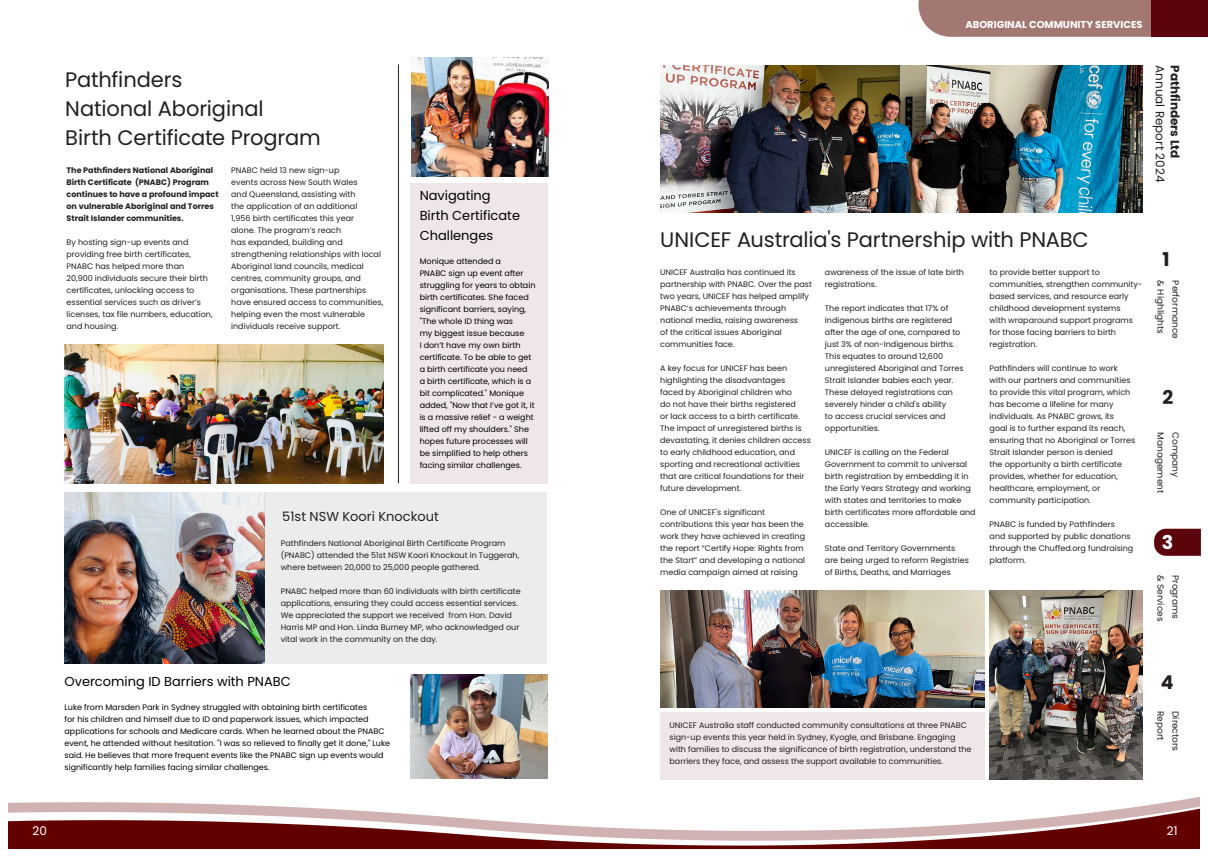
<style>
.page{position:relative;width:1208px;height:859px;background:#fff}
.page>*{position:absolute;margin:0;border:0;box-sizing:border-box;transform-origin:0 0}
.Headline_-_Bold__Align_Left{font:21px "Poppins";letter-spacing:-.005em;color:#231f20}
.t1{font:700 19px "Poppins";color:#231f20}
.Body_Text_-_Bold__Justify{font:700 19px "Poppins";color:#fff}
.Body_Text_-_Bold__Justify-2{font:13px/20px "Poppins";color:#000}
.Body_Text_-_Bold__Justify-3{font:13px "Poppins";color:#231f20}
.t2{font:12px "Poppins";color:#231f20}
.t3{font:700 12px "Poppins";color:#231f20}
.t4{font:12px "Poppins";color:#fff}
.Body_Text_-_Regular__Justify{font:700 10px "Poppins";color:#fff}
.t5{font:9px "Poppins";color:#231f20}
.Body_Text_-_Bold__Justify-4{font:8px/12px "Poppins";color:#231f20}
.Body_Text_-_Bold__Justify-5{font:8px/12px "Poppins";color:#000}
.Body_Text_-_Bold__Justify-6{font:700 8px/12px "Poppins";color:#231f20}
</style>
<div class="page">
<svg style="left:1154px;top:529px;width:46px;height:27px"></svg>
<div style="left:410px;top:183px;width:137px;height:300px;background:#eee6e7"></div>
<img style="left:9px;top:797px;width:1190px;height:52px">
<img style="left:64px;top:345px;width:319px;height:138px">
<img style="left:64px;top:492px;width:201px;height:171px">
<hr style="left:398px;top:64px;width:1px;height:419px;background:#231f20">
<img style="left:660px;top:65px;width:482px;height:148px">
<div style="left:918px;top:0;width:233px;height:37px;background:#a37872"></div>
<div style="left:1151px;top:0;width:57px;height:37px;background:#5b040b"></div>
<img style="left:410px;top:675px;width:137px;height:104px">
<img style="left:660px;top:590px;width:325px;height:118px">
<div style="left:660px;top:712px;width:325px;height:68px;background:#eee6e7"></div>
<img style="left:989px;top:590px;width:153px;height:190px">
<img style="left:411px;top:58px;width:137px;height:119px">
<div style="left:265px;top:492px;width:282px;height:171px;background:#ececec"></div>
<p class="Headline_-_Bold__Align_Left" style="left:65px;top:68px;width:119px">Pathfinders</p>
<p class="Headline_-_Bold__Align_Left" style="left:65px;top:97px;width:200px">National Aboriginal</p>
<p class="Headline_-_Bold__Align_Left" style="left:65px;top:126px;width:257px">Birth Certificate Program</p>
<p class="Body_Text_-_Bold__Justify-6" style="left:67px;top:164px;width:154px">The Pathfinders National Aboriginal Birth Certificate (PNABC) Program continues to have a profound impact on vulnerable Aboriginal and Torres Strait Islander communities.</p>
<p class="Body_Text_-_Bold__Justify-4" style="left:67px;top:236px;width:148px">By hosting sign-up events and providing free birth certificates,<br>PNABC has helped more than<br>20,900 individuals secure their birth certificates, unlocking access to essential services such as driver’s licenses, tax file numbers, education, and housing.</p>
<p class="Body_Text_-_Bold__Justify-4" style="left:231px;top:164px;width:153px">PNABC held 13 new sign-up<br>events across New South Wales<br>and Queensland, assisting with<br>the application of an additional<br>1,956 birth certificates this year<br>alone. The program’s reach<br>has expanded, building and strengthening relationships with local<br>Aboriginal land councils, medical centres, community groups, and organisations. These partnerships have ensured access to communities, helping even the most vulnerable individuals receive support.</p>
<p class="Body_Text_-_Bold__Justify-2" style="left:420px;top:186px;width:102px">Navigating<br>Birth Certificate<br>Challenges</p>
<p class="Body_Text_-_Bold__Justify-5" style="left:420px;top:255px;width:117px">Monique attended a<br>PNABC sign up event after struggling for years to obtain birth certificates. She faced significant barriers, saying, "The whole ID thing was<br>my biggest issue because<br>I don’t have my own birth certificate. To be able to get a birth certificate you need<br>a birth certificate, which is a bit complicated." Monique added, "Now that I’ve got it, it is a massive relief - a weight lifted off my shoulders." She hopes future processes will be simplified to help others facing similar challenges.</p>
<p class="Body_Text_-_Bold__Justify-3" style="left:282px;top:509px;width:158px">51st NSW Koori Knockout</p>
<p class="Body_Text_-_Bold__Justify-4" style="left:281px;top:537px;width:240px">Pathfinders National Aboriginal Birth Certificate Program (PNABC) attended the 51st NSW Koori Knockout in Tuggerah, where between 20,000 to 25,000 people gathered.</p>
<p class="Body_Text_-_Bold__Justify-4" style="left:281px;top:585px;width:241px">PNABC helped more than 60 individuals with birth certificate applications, ensuring they could access essential services.<br>We appreciated the support we received from Hon. David Harris MP and Hon. Linda Burney MP, who acknowledged our vital work in the community on the day.</p>
<p class="Body_Text_-_Bold__Justify-2" style="left:64px;top:672px;width:228px">Overcoming ID Barriers with PNABC</p>
<p class="Body_Text_-_Bold__Justify-5" style="left:64px;top:701px;width:327px">Luke from Marsden Park in Sydney struggled with obtaining birth certificates<br>for his children and himself due to ID and paperwork issues, which impacted applications for schools and Medicare cards. When he learned about the PNABC event, he attended without hesitation. "I was so relieved to finally get it done," Luke said. He believes that more frequent events like the PNABC sign up events would significantly help families facing similar challenges.</p>
<p class="Body_Text_-_Regular__Justify" style="left:965px;top:18px;width:179px">ABORIGINAL COMMUNITY SERVICES</p>
<h3 class="t2" style="left:1166px;top:65px;width:118px;rotate:90deg">Annual Report 2024</h3>
<h3 class="t3" style="left:1181px;top:65px;width:95px;rotate:90deg">Pathfinders Ltd</h3>
<p class="Headline_-_Bold__Align_Left" style="left:660px;top:227px;width:430px">UNICEF Australia's Partnership with PNABC</p>
<p class="Body_Text_-_Bold__Justify-4" style="left:660px;top:266px;width:153px">UNICEF Australia has continued its partnership with PNABC. Over the past two years, UNICEF has helped amplify<br>PNABC’s achievements through national media, raising awareness<br>of the critical issues Aboriginal communities face.</p>
<p class="Body_Text_-_Bold__Justify-4" style="left:660px;top:362px;width:152px">A key focus for UNICEF has been highlighting the disadvantages<br>faced by Aboriginal children who<br>do not have their births registered<br>or lack access to a birth certificate.<br>The impact of unregistered births is devastating, it denies children access to early childhood education, and sporting and recreational activities that are critical foundations for their future development.</p>
<p class="Body_Text_-_Bold__Justify-4" style="left:660px;top:506px;width:146px">One of UNICEF's significant contributions this year has been the work they have achieved in creating the report “Certify Hope: Rights from the Start” and developing a national media campaign aimed at raising</p>
<p class="Body_Text_-_Bold__Justify-4" style="left:825px;top:266px;width:141px">awareness of the issue of late birth registrations.</p>
<p class="Body_Text_-_Bold__Justify-4" style="left:825px;top:302px;width:140px">The report indicates that 17% of<br>Indigenous births are registered after the age of one, compared to just 3% of non-Indigenous births.<br>This equates to around 12,600 unregistered Aboriginal and Torres<br>Strait Islander babies each year.<br>These delayed registrations can severely hinder a child's ability<br>to access crucial services and opportunities.</p>
<p class="Body_Text_-_Bold__Justify-4" style="left:825px;top:446px;width:152px">UNICEF is calling on the Federal<br>Government to commit to universal birth registration by embedding it in the Early Years Strategy and working with states and territories to make birth certificates more affordable and accessible.</p>
<p class="Body_Text_-_Bold__Justify-4" style="left:825px;top:542px;width:146px">State and Territory Governments are being urged to reform Registries of Births, Deaths, and Marriages</p>
<p class="Body_Text_-_Bold__Justify-4" style="left:989px;top:266px;width:154px">to provide better support to communities, strengthen community&shy;based services, and resource early childhood development systems<br>with wraparound support programs for those facing barriers to birth registration.</p>
<p class="Body_Text_-_Bold__Justify-4" style="left:989px;top:362px;width:147px">Pathfinders will continue to work with our partners and communities to provide this vital program, which has become a lifeline for many individuals. As PNABC grows, its<br>goal is to further expand its reach, ensuring that no Aboriginal or Torres Strait Islander person is denied<br>the opportunity a birth certificate provides, whether for education, healthcare, employment, or community participation.</p>
<p class="Body_Text_-_Bold__Justify-4" style="left:989px;top:518px;width:145px">PNABC is funded by Pathfinders<br>and supported by public donations through the Chuffed.org fundraising platform.</p>
<h2 class="t1" style="left:1162px;top:249px;width:9px">1</h2>
<p class="t5" style="left:1166px;top:280px;width:55px;rotate:90deg">&amp; Highlights</p>
<p class="t5" style="left:1181px;top:280px;width:60px;rotate:90deg">Performance</p>
<h2 class="t1" style="left:1162px;top:386px;width:12px">2</h2>
<p class="t5" style="left:1166px;top:432px;width:63px;rotate:90deg">Management</p>
<p class="t5" style="left:1181px;top:432px;width:46px;rotate:90deg">Company</p>
<p class="Body_Text_-_Bold__Justify" style="left:1161px;top:531px;width:13px">3</p>
<p class="t5" style="left:1166px;top:575px;width:48px;rotate:90deg">&amp; Services</p>
<p class="t5" style="left:1181px;top:575px;width:45px;rotate:90deg">Programs</p>
<p class="Body_Text_-_Bold__Justify-4" style="left:669px;top:720px;width:303px">UNICEF Australia staff conducted community consultations at three PNABC sign-up events this year held in Sydney, Kyogle, and Brisbane. Engaging with families to discuss the significance of birth registration, understand the barriers they face, and assess the support available to communities.</p>
<h2 class="t1" style="left:1160px;top:671px;width:14px">4</h2>
<p class="t5" style="left:1166px;top:711px;width:31px;rotate:90deg">Report</p>
<p class="t5" style="left:1181px;top:711px;width:42px;rotate:90deg">Directors</p>
<h3 class="t4" style="left:32px;top:823px;width:16px">20</h3>
<h3 class="t4" style="left:1166px;top:823px;width:12px">21</h3>
</div>
